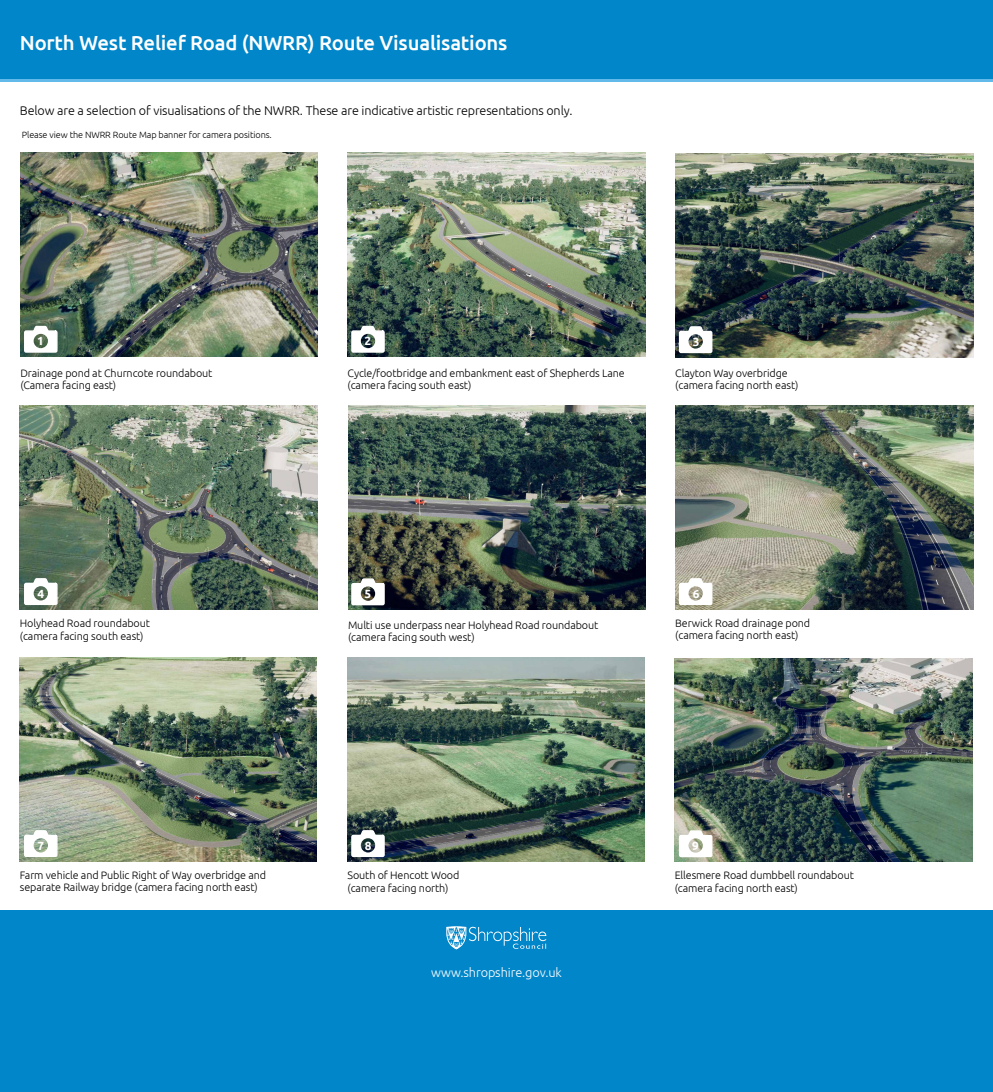
<style>
.page{position:relative;width:993px;height:1092px;background:#fff}
.page>*{position:absolute;margin:0;border:0;box-sizing:border-box;transform-origin:0 0}
.t1{font:500 20.3px "Ubuntu";letter-spacing:-.01em;color:#fff}
.t2{font:300 12.77px "Ubuntu";letter-spacing:-.01em;color:#fff}
.t3{font:300 12.6px "Ubuntu";letter-spacing:-.01em;color:#000}
.t4{font:700 11.83px "Ubuntu";color:#fff}
.t5{font:300 10.81px/12.4px "Ubuntu";letter-spacing:-.01em;color:#000}
.t6{font:300 9.1px "Ubuntu";letter-spacing:-.01em;color:#000}
</style>
<div class="page">
<img style="left:347px;top:657px;width:297px;height:204px">
<img style="left:20px;top:406px;width:297px;height:203px">
<svg style="left:0;top:78px;width:992px;height:4px;background:#49ade1"></svg>
<div style="left:0;top:0;width:992px;height:78px;background:#0086c9"></div>
<div style="left:0;top:910px;width:992px;height:181px;background:#0086c9"></div>
<svg style="left:446px;top:926px;width:100px;height:23px"></svg>
<img style="left:20px;top:153px;width:297px;height:203px">
<img style="left:347px;top:153px;width:298px;height:203px">
<img style="left:675px;top:153px;width:297px;height:204px">
<img style="left:348px;top:405px;width:297px;height:204px">
<img style="left:20px;top:657px;width:297px;height:204px">
<img style="left:675px;top:406px;width:297px;height:203px">
<svg style="left:24px;top:326px;width:34px;height:27px"></svg>
<svg style="left:351px;top:326px;width:33px;height:27px"></svg>
<svg style="left:678px;top:326px;width:34px;height:27px"></svg>
<svg style="left:351px;top:578px;width:33px;height:27px"></svg>
<svg style="left:678px;top:578px;width:34px;height:27px"></svg>
<svg style="left:24px;top:830px;width:34px;height:27px"></svg>
<svg style="left:351px;top:830px;width:33px;height:27px"></svg>
<img style="left:674px;top:658px;width:298px;height:203px">
<svg style="left:678px;top:830px;width:34px;height:27px"></svg>
<svg style="left:24px;top:578px;width:34px;height:27px"></svg>
<h1 class="t1" style="left:20px;top:29px;width:489px">North West Relief Road (NWRR) Route Visualisations</h1>
<p class="t3" style="left:20px;top:102px;width:554px">Below are a selection of visualisations of the NWRR. These are indicative artistic representations only.</p>
<p class="t6" style="left:22px;top:129px;width:251px">Please view the NWRR Route Map banner for camera positions.</p>
<p class="t4" style="left:37px;top:334px;width:8px">1</p>
<p class="t4" style="left:364px;top:334px;width:8px">2</p>
<p class="t4" style="left:692px;top:334px;width:8px">3</p>
<p class="t5" style="left:20px;top:366px;width:193px">Drainage pond at Churncote roundabout (Camera facing east)</p>
<p class="t4" style="left:37px;top:586px;width:8px">4</p>
<p class="t5" style="left:20px;top:617px;width:132px">Holyhead Road roundabout (camera facing south east)</p>
<p class="t5" style="left:347px;top:366px;width:279px">Cycle/footbridge and embankment east of Shepherds Lane (camera facing south east)</p>
<p class="t5" style="left:675px;top:366px;width:125px">Clayton Way overbridge (camera facing north east)</p>
<p class="t4" style="left:364px;top:586px;width:8px">5</p>
<p class="t4" style="left:692px;top:586px;width:8px">6</p>
<p class="t5" style="left:348px;top:618px;width:252px">Multi use underpass near Holyhead Road roundabout (camera facing south west)</p>
<p class="t5" style="left:675px;top:616px;width:136px">Berwick Road drainage pond (camera facing north east)</p>
<p class="t4" style="left:37px;top:838px;width:8px">7</p>
<p class="t4" style="left:365px;top:838px;width:8px">8</p>
<p class="t5" style="left:20px;top:868px;width:248px">Farm vehicle and Public Right of Way overbridge and separate Railway bridge (camera facing north east)</p>
<p class="t5" style="left:347px;top:868px;width:113px">South of Hencott Wood (camera facing north)</p>
<p class="t2" style="left:431px;top:964px;width:132px">www.shropshire.gov.uk</p>
<p class="t4" style="left:692px;top:838px;width:8px">9</p>
<p class="t5" style="left:674px;top:869px;width:181px">Ellesmere Road dumbbell roundabout (camera facing north east)</p>
</div>
